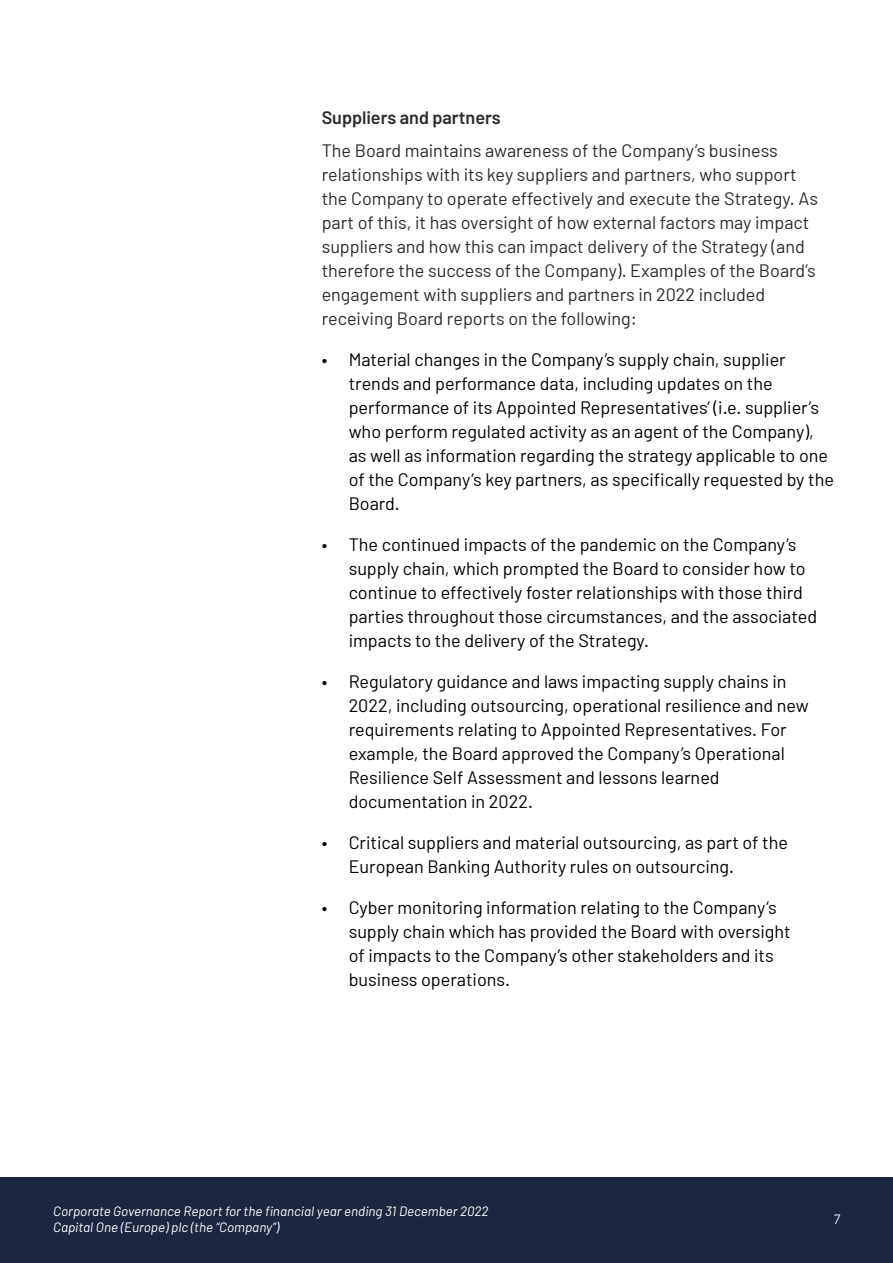
<style>
.page{position:relative;width:893px;height:1263px;background:#fff}
.page>*{position:absolute;margin:0;border:0;box-sizing:border-box;transform-origin:0 0}
.t1{font:18px/24px "Barlow";color:#000}
.Body_copy{font:18px/24px "Barlow";color:#2b2c2a}
.Barlow_semibold_12pt{font:600 18px "Barlow";color:#2b2c2a}
.t2{font:italic 13.5px/16.2px "Barlow";color:#fff}
</style>
<div class="page">
<div style="left:0;top:1178px;width:893px;height:85px;background:#1c2640"></div>
<p class="Barlow_semibold_12pt" style="left:322px;top:107px;width:181px">Suppliers and partners</p>
<p class="Body_copy" style="left:322px;top:138px;width:498px">The Board maintains awareness of the Company’s business relationships with its key suppliers and partners, who support the Company to operate effectively and execute the Strategy. As part of this, it has oversight of how external factors may impact suppliers and how this can impact delivery of the Strategy (and therefore the success of the Company). Examples of the Board’s engagement with suppliers and partners in 2022 included receiving Board reports on the following:</p>
<p class="t1" style="left:349px;top:347px;width:487px;text-indent:-27px">• Material changes in the Company’s supply chain, supplier trends and performance data, including updates on the performance of its Appointed Representatives’ (i.e. supplier’s who perform regulated activity as an agent of the Company), as well as information regarding the strategy applicable to one of the Company’s key partners, as specifically requested by the Board.</p>
<p class="t1" style="left:349px;top:532px;width:470px;text-indent:-27px">• The continued impacts of the pandemic on the Company’s supply chain, which prompted the Board to consider how to continue to effectively foster relationships with those third parties throughout those circumstances, and the associated impacts to the delivery of the Strategy.</p>
<p class="t1" style="left:349px;top:669px;width:462px;text-indent:-27px">• Regulatory guidance and laws impacting supply chains in 2022, including outsourcing, operational resilience and new requirements relating to Appointed Representatives. For example, the Board approved the Company’s Operational Resilience Self Assessment and lessons learned documentation in 2022.</p>
<p class="t1" style="left:349px;top:830px;width:441px;text-indent:-27px">• Critical suppliers and material outsourcing, as part of the<br>European Banking Authority rules on outsourcing.</p>
<p class="t1" style="left:349px;top:895px;width:444px;text-indent:-27px">• Cyber monitoring information relating to the Company’s supply chain which has provided the Board with oversight of impacts to the Company’s other stakeholders and its business operations.</p>
<p class="t2" style="left:53px;top:1202px;width:437px">Corporate Governance Report for the financial year ending 31 December 2022<br>Capital One (Europe) plc (the “Company”)</p>
<p class="t2" style="left:833px;top:1211px;width:8px">7</p>
</div>
